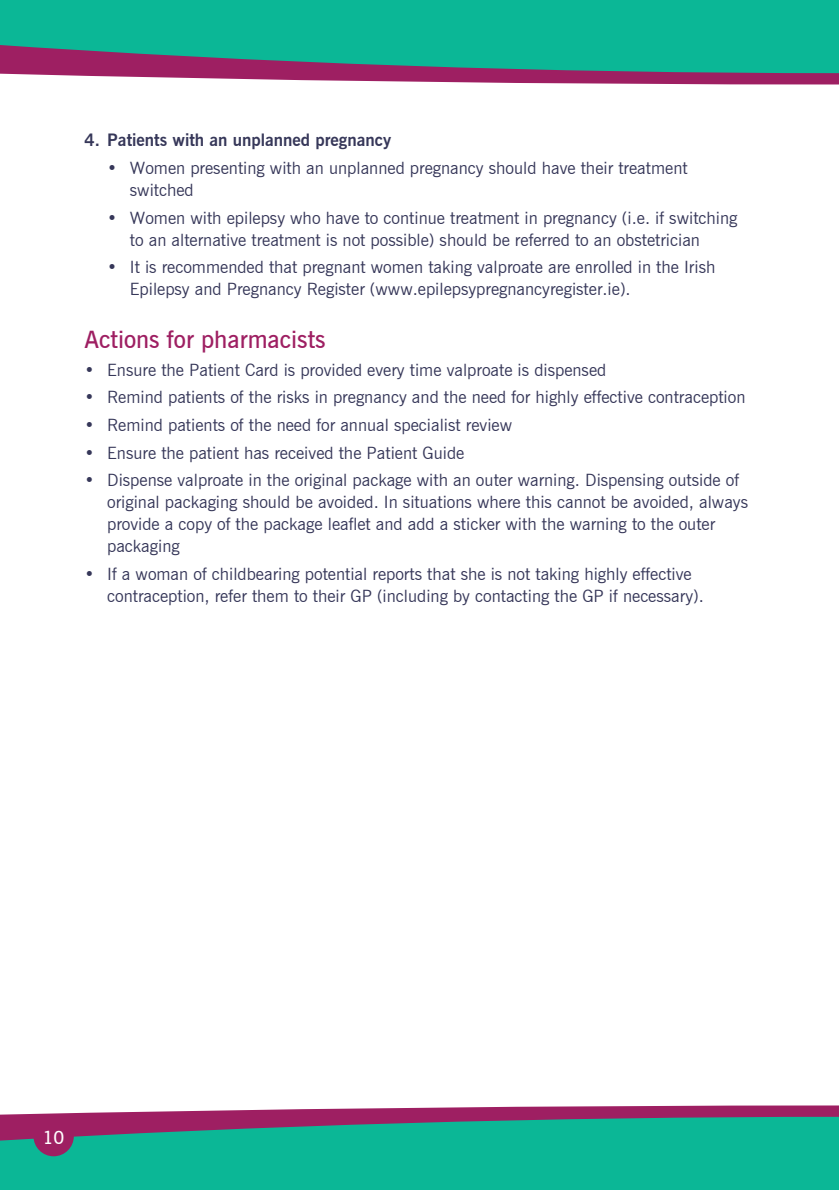
<style>
.page{position:relative;width:839px;height:1190px;background:#fff}
.page>*{position:absolute;margin:0;border:0;box-sizing:border-box;transform-origin:0 0}
.Subheadings_HCP{font:600 24px "News Gothic BT";color:#9e1f62}
.t1{font:600 18px "News Gothic BT";color:#fff}
.t2{font:17px/22px "News Gothic BT";color:#363759}
.t3{font:700 17px "News Gothic BT";color:#363759}
</style>
<div class="page">
<svg style="left:0;top:1105px;width:839px;height:11px;fill:#9e1f62"></svg>
<svg style="left:0;top:1116px;width:839px;height:73px;background:#1ba690"></svg>
<div style="left:33px;top:1115px;width:41px;height:41px;background:#9e1f62;border-radius:50%"></div>
<svg style="left:0;top:73px;width:839px;height:11px;fill:#9e1f62"></svg>
<svg style="left:0;top:0;width:839px;height:73px;background:#1da38f"></svg>
<p class="t3" style="left:84px;top:130px;width:308px">4. Patients with an unplanned pregnancy</p>
<p class="t2" style="left:130px;top:157px;width:559px;text-indent:-23px">• Women presenting with an unplanned pregnancy should have their treatment switched</p>
<p class="t2" style="left:130px;top:206px;width:609px;text-indent:-23px">• Women with epilepsy who have to continue treatment in pregnancy (i.e. if switching to an alternative treatment is not possible) should be referred to an obstetrician</p>
<p class="t2" style="left:130px;top:256px;width:587px;text-indent:-23px">• It is recommended that pregnant women taking valproate are enrolled in the Irish<br>Epilepsy and Pregnancy Register (www.epilepsypregnancyregister.ie).</p>
<p class="Subheadings_HCP" style="left:84px;top:325px;width:243px">Actions for pharmacists</p>
<p class="t2" style="left:84px;top:358px;width:523px">• Ensure the Patient Card is provided every time valproate is dispensed</p>
<p class="t2" style="left:84px;top:386px;width:662px">• Remind patients of the risks in pregnancy and the need for highly effective contraception</p>
<p class="t2" style="left:84px;top:414px;width:429px">• Remind patients of the need for annual specialist review</p>
<p class="t2" style="left:84px;top:441px;width:381px">• Ensure the patient has received the Patient Guide</p>
<p class="t2" style="left:107px;top:469px;width:642px;text-indent:-23px">• Dispense valproate in the original package with an outer warning. Dispensing outside of original packaging should be avoided. In situations where this cannot be avoided, always provide a copy of the package leaflet and add a sticker with the warning to the outer packaging</p>
<p class="t2" style="left:107px;top:563px;width:598px;text-indent:-23px">• If a woman of childbearing potential reports that she is not taking highly effective contraception, refer them to their GP (including by contacting the GP if necessary).</p>
<p class="t1" style="left:43px;top:1126px;width:23px">10</p>
</div>
